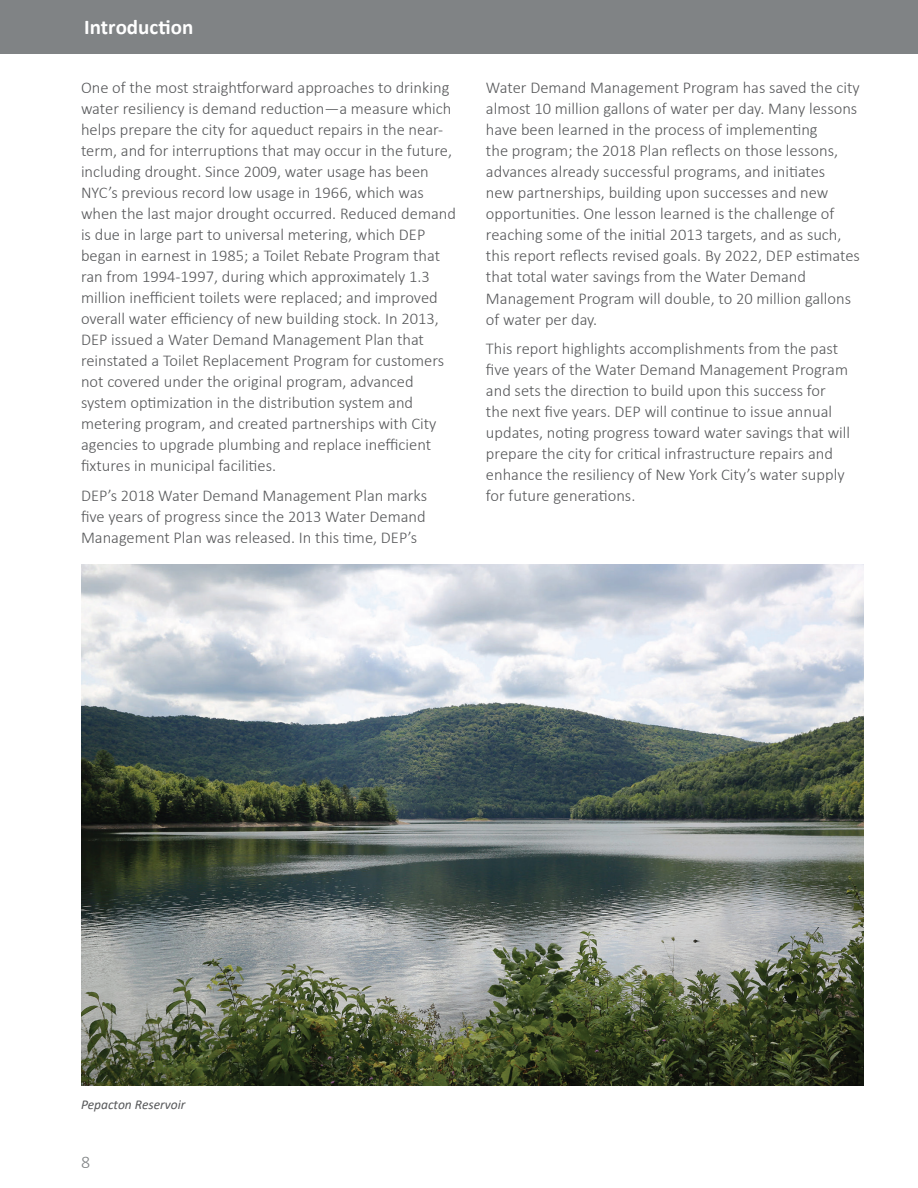
<style>
.page{position:relative;width:918px;height:1188px;background:#fff}
.page>*{position:absolute;margin:0;border:0;box-sizing:border-box;transform-origin:0 0}
.t1{font:700 21px "Calibri";color:#fff}
.t2{font:300 18px "Calibri";color:#808385}
.t3{font:300 16.5px/21px "Calibri";color:#57585a}
.t4{font:italic 13.5px "Calibri";color:#57585a}
</style>
<div class="page">
<div style="left:0;top:0;width:918px;height:54px;background:#808385"></div>
<img style="left:81px;top:564px;width:783px;height:522px">
<p class="t1" style="left:84px;top:12px;width:111px">Introduction</p>
<p class="t3" style="left:81px;top:77px;width:377px">One of the most straightforward approaches to drinking water resiliency is demand reduction—a measure which helps prepare the city for aqueduct repairs in the near&shy;term, and for interruptions that may occur in the future, including drought. Since 2009, water usage has been NYC’s previous record low usage in 1966, which was when the last major drought occurred. Reduced demand is due in large part to universal metering, which DEP began in earnest in 1985; a Toilet Rebate Program that ran from 1994-1997, during which approximately 1.3 million inefficient toilets were replaced; and improved overall water efficiency of new building stock. In 2013, DEP issued a Water Demand Management Plan that reinstated a Toilet Replacement Program for customers not covered under the original program, advanced system optimization in the distribution system and metering program, and created partnerships with City agencies to upgrade plumbing and replace inefficient fixtures in municipal facilities.</p>
<p class="t3" style="left:81px;top:485px;width:348px;text-align:justify">DEP’s 2018 Water Demand Management Plan marks five years of progress since the 2013 Water Demand Management Plan was released. In this time, DEP’s</p>
<p class="t3" style="left:486px;top:77px;width:375px">Water Demand Management Program has saved the city almost 10 million gallons of water per day. Many lessons have been learned in the process of implementing<br>the program; the 2018 Plan reflects on those lessons, advances already successful programs, and initiates<br>new partnerships, building upon successes and new opportunities. One lesson learned is the challenge of reaching some of the initial 2013 targets, and as such, this report reflects revised goals. By 2022, DEP estimates that total water savings from the Water Demand Management Program will double, to 20 million gallons of water per day.</p>
<p class="t3" style="left:486px;top:338px;width:366px">This report highlights accomplishments from the past five years of the Water Demand Management Program and sets the direction to build upon this success for the next five years. DEP will continue to issue annual updates, noting progress toward water savings that will prepare the city for critical infrastructure repairs and enhance the resiliency of New York City’s water supply for future generations.</p>
<p class="t4" style="left:81px;top:1096px;width:106px">Pepacton Reservoir</p>
<p class="t2" style="left:81px;top:1151px;width:11px">8</p>
</div>
